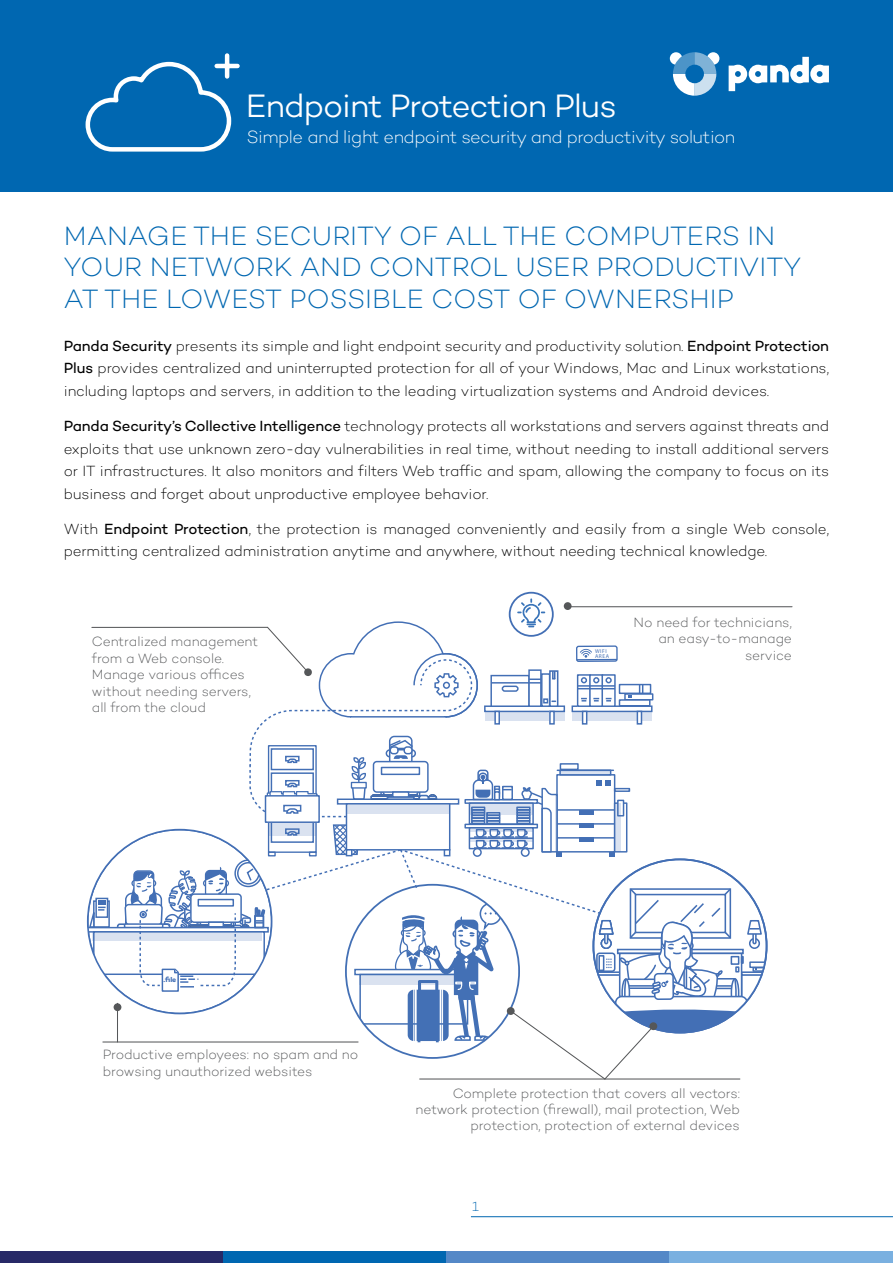
<style>
.page{position:relative;width:893px;height:1263px;background:#fff}
.page>*{position:absolute;margin:0;border:0;box-sizing:border-box;transform-origin:0 0}
.t1{font:300 33px "Campton";letter-spacing:-.03em;color:#fff}
.t2{font:200 27px/31.5px "Campton";letter-spacing:.005em;color:#0067b1}
.t3{font:200 18px "Campton";letter-spacing:-.025em;color:#fff}
.t4{font:200 15px/22.5px "Campton";letter-spacing:-.01em;color:#000;text-align:justify}
.t5{font:200 13.65px/16.5px "Campton";letter-spacing:-.01em;color:#555759}
.t6{font:200 13.5px "Campton";color:#0067b1}
.t7{font:700 7.05px "Campton";color:#436fb5}
.t8{font:900 5.55px/5.1px "Gotham";letter-spacing:.09em;color:#436fb5}
.s1{font-weight:400}
</style>
<div class="page">
<div style="left:0;top:0;width:893px;height:191px;background:#0067b1"></div>
<div style="left:0;top:1251px;width:223px;height:12px;background:#272967"></div>
<div style="left:223px;top:1251px;width:223px;height:12px;background:#0067b1"></div>
<div style="left:446px;top:1251px;width:224px;height:12px;background:#5488c7"></div>
<div style="left:670px;top:1251px;width:223px;height:12px;background:#7ab0e0"></div>
<hr style="left:471px;top:1216px;width:422px;height:1px;background:#0067b1">
<svg style="left:670px;top:52px;width:49px;height:44px"></svg>
<svg style="left:729px;top:57px;width:100px;height:34px"></svg>
<svg style="left:85px;top:53px;width:155px;height:99px"></svg>
<hr style="left:567px;top:606px;width:225px;height:1px;background:#555759">
<div style="left:509px;top:592px;width:45px;height:45px;border:2px solid #436fb5;border-radius:50%"></div>
<svg style="left:88px;top:598px;width:679px;height:482px"></svg>
<h1 class="t1" style="left:246px;top:85px;width:373px">Endpoint Protection Plus</h1>
<p class="t3" style="left:247px;top:126px;width:490px">Simple and light endpoint security and productivity solution</p>
<h2 class="t2" style="left:64px;top:220px;width:739px">MANAGE THE SECURITY OF ALL THE COMPUTERS IN<br>YOUR NETWORK AND CONTROL USER PRODUCTIVITY<br>AT THE LOWEST POSSIBLE COST OF OWNERSHIP</h2>
<p class="t4" style="left:64px;top:334px;width:767px"><span class="s1">Panda Security</span> presents its simple and light endpoint security and productivity solution. <span class="s1">Endpoint Protection Plus</span> provides centralized and uninterrupted protection for all of your Windows, Mac and Linux workstations, including laptops and servers, in addition to the leading virtualization systems and Android devices.</p>
<p class="t4" style="left:64px;top:415px;width:767px"><span class="s1">Panda Security’s Collective Intelligence</span> technology protects all workstations and servers against threats and exploits that use unknown zero-day vulnerabilities in real time, without needing to install additional servers or IT infrastructures. It also monitors and filters Web traffic and spam, allowing the company to focus on its business and forget about unproductive employee behavior.</p>
<p class="t4" style="left:64px;top:517px;width:767px">With <span class="s1">Endpoint Protection</span>, the protection is managed conveniently and easily from a single Web console, permitting centralized administration anytime and anywhere, without needing technical knowledge.</p>
<p class="t5" style="left:92px;top:633px;width:168px">Centralized management from a Web console.<br>Manage various offices without needing servers, all from the cloud</p>
<p class="t8" style="left:595px;top:648px;width:16px">WIFI<br>AREA</p>
<p class="t5" style="left:634px;top:614px;width:160px;text-align:right">No need for technicians, an easy-to-manage service</p>
<p class="t7" style="left:163px;top:975px;width:14px">.file</p>
<p class="t5" style="left:103px;top:1046px;width:257px">Productive employees: no spam and no browsing unauthorized websites</p>
<p class="t5" style="left:415px;top:1084px;width:326px;text-align:right">Complete protection that covers all vectors: network protection (firewall), mail protection, Web protection, protection of external devices</p>
<p class="t6" style="left:472px;top:1198px;width:8px">1</p>
</div>
